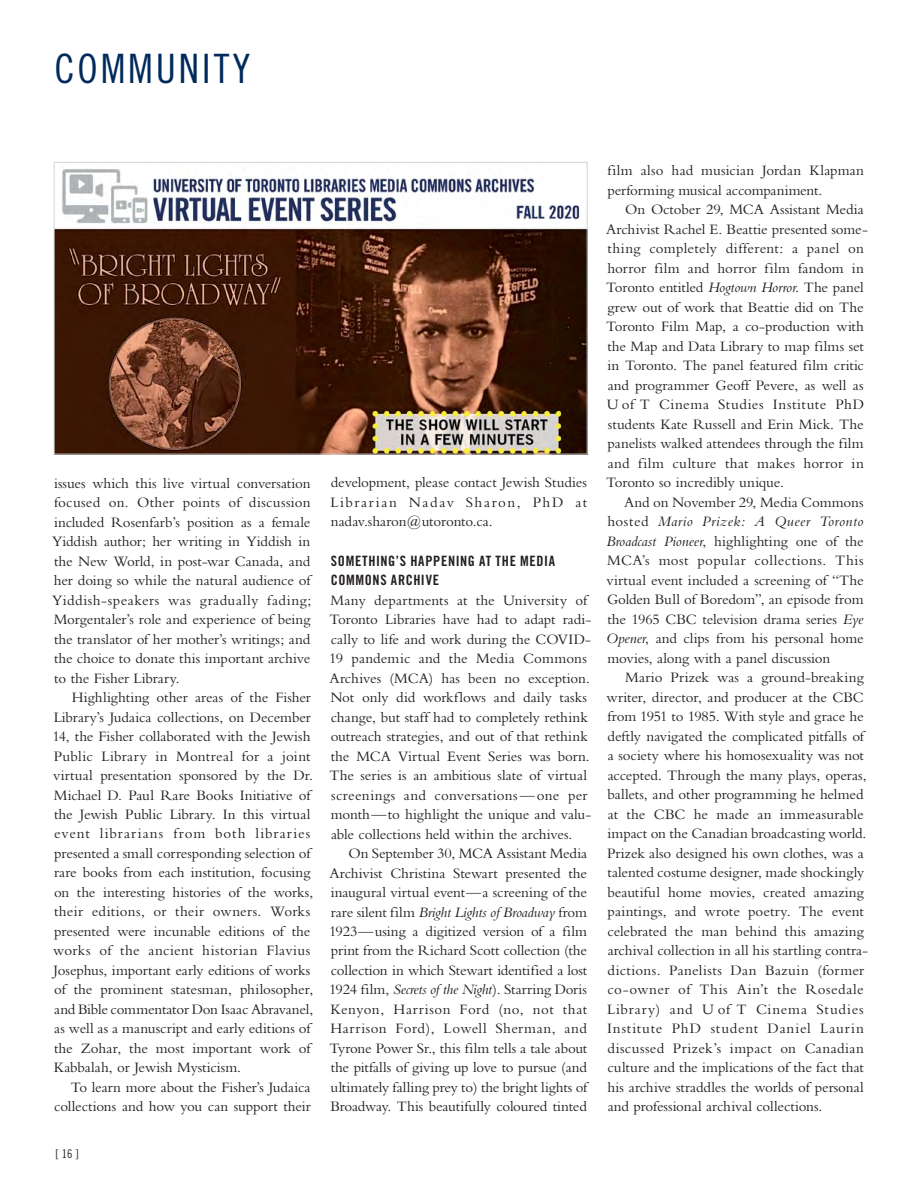
<style>
.page{position:relative;width:918px;height:1188px;background:#fff}
.page>*{position:absolute;margin:0;border:0;box-sizing:border-box;transform-origin:0 0}
.t1{font:40.5px "Trade Gothic LT Std Cn 18";letter-spacing:.07em;color:#002a5c}
.t2{font:15px/19.5px "Bembo";color:#231f20}
.t3{font:14.25px/19.5px "Trade Gothic LT Std Bd Cn 20";letter-spacing:.045em;color:#231f20}
.t4{font:12px "Trade Gothic LT Std Cn 18";color:#231f20}
.s1{font-style:italic}
</style>
<div class="page">
<img style="left:56px;top:169px;width:530px;height:283px">
<div style="left:54px;top:162px;width:534px;height:292px;border:1px solid #d1d3d4"></div>
<h1 class="t1" style="left:54px;top:45px;width:197px">COMMUNITY</h1>
<p class="t2" style="left:52px;top:473px;width:261px;text-align:justify">issues which this live virtual conversation focused on. Other points of discussion included Rosenfarb’s position as a female Yiddish author; her writing in Yiddish in the New World, in post-war Canada, and her doing so while the natural audience of Yiddish-speakers was gradually fading; Morgentaler’s role and experience of being the translator of her mother’s writings; and the choice to donate this important archive to the Fisher Library.</p>
<p class="t2" style="left:52px;top:687px;width:262px;text-indent:19px">Highlighting other areas of the Fisher Library’s Judaica collections, on December 14, the Fisher collaborated with the Jewish Public Library in Montreal for a joint virtual presentation sponsored by the Dr.<br>Michael D. Paul Rare Books Initiative of the Jewish Public Library. In this virtual event librarians from both libraries presented a small corresponding selection of rare books from each institution, focusing on the interesting histories of the works, their editions, or their owners. Works presented were incunable editions of the works of the ancient historian Flavius Josephus, important early editions of works of the prominent statesman, philosopher, and Bible commentator Don Isaac Abravanel, as well as a manuscript and early editions of the Zohar, the most important work of Kabbalah, or Jewish Mysticism.</p>
<p class="t2" style="left:54px;top:1077px;width:258px;text-align:right">To learn more about the Fisher’s Judaica collections and how you can support their</p>
<p class="t4" style="left:56px;top:1147px;width:25px">[ 16 ]</p>
<p class="t2" style="left:330px;top:473px;width:259px;text-align:justify">development, please contact Jewish Studies Librarian Nadav Sharon, PhD at nadav.sharon@utoronto.ca.</p>
<p class="t3" style="left:331px;top:551px;width:226px">SOMETHING’S HAPPENING AT THE MEDIA<br>COMMONS ARCHIVE</p>
<p class="t2" style="left:329px;top:590px;width:264px">Many departments at the University of Toronto Libraries have had to adapt radi&shy;cally to life and work during the COVID-19 pandemic and the Media Commons Archives (MCA) has been no exception.<br>Not only did workflows and daily tasks change, but staff had to completely rethink outreach strategies, and out of that rethink the MCA Virtual Event Series was born.<br>The series is an ambitious slate of virtual screenings and conversations—one per month—to highlight the unique and valu&shy;able collections held within the archives.</p>
<p class="t2" style="left:329px;top:843px;width:260px;text-align:justify;text-indent:19px">On September 30, MCA Assistant Media Archivist Christina Stewart presented the inaugural virtual event—a screening of the rare silent film <span class="s1">Bright Lights of Broadway</span> from 1923—using a digitized version of a film print from the Richard Scott collection (the collection in which Stewart identified a lost 1924 film, <span class="s1">Secrets of the Night</span>). Starring Doris Kenyon, Harrison Ford (no, not that Harrison Ford), Lowell Sherman, and Tyrone Power Sr., this film tells a tale about the pitfalls of giving up love to pursue (and ultimately falling prey to) the bright lights of Broadway. This beautifully coloured tinted</p>
<p class="t2" style="left:607px;top:161px;width:258px">film also had musician Jordan Klapman performing musical accompaniment.</p>
<p class="t2" style="left:606px;top:200px;width:263px;text-indent:19px">On October 29, MCA Assistant Media Archivist Rachel E. Beattie presented some&shy;thing completely different: a panel on horror film and horror film fandom in Toronto entitled <span class="s1">Hogtown Horror</span>. The panel grew out of work that Beattie did on The Toronto Film Map, a co-production with the Map and Data Library to map films set in Toronto. The panel featured film critic and programmer Geoff Pevere, as well as U of T Cinema Studies Institute PhD students Kate Russell and Erin Mick. The panelists walked attendees through the film and film culture that makes horror in Toronto so incredibly unique.</p>
<p class="t2" style="left:606px;top:492px;width:259px;text-align:justify;text-indent:18px">And on November 29, Media Commons hosted <span class="s1">Mario Prizek: A Queer Toronto Broadcast Pioneer</span>, highlighting one of the MCA’s most popular collections. This virtual event included a screening of “The Golden Bull of Boredom”, an episode from the 1965 CBC television drama series <span class="s1">Eye Opener</span>, and clips from his personal home movies, along with a panel discussion</p>
<p class="t2" style="left:607px;top:668px;width:263px;text-indent:18px">Mario Prizek was a ground-breaking writer, director, and producer at the CBC from 1951 to 1985. With style and grace he deftly navigated the complicated pitfalls of a society where his homosexuality was not accepted. Through the many plays, operas, ballets, and other programming he helmed at the CBC he made an immeasurable impact on the Canadian broadcasting world.<br>Prizek also designed his own clothes, was a talented costume designer, made shockingly beautiful home movies, created amazing paintings, and wrote poetry. The event celebrated the man behind this amazing archival collection in all his startling contra&shy;dictions. Panelists Dan Bazuin (former co-owner of This Ain’t the Rosedale Library) and U of T Cinema Studies Institute PhD student Daniel Laurin discussed Prizek’s impact on Canadian culture and the implications of the fact that his archive straddles the worlds of personal and professional archival collections.</p>
</div>
